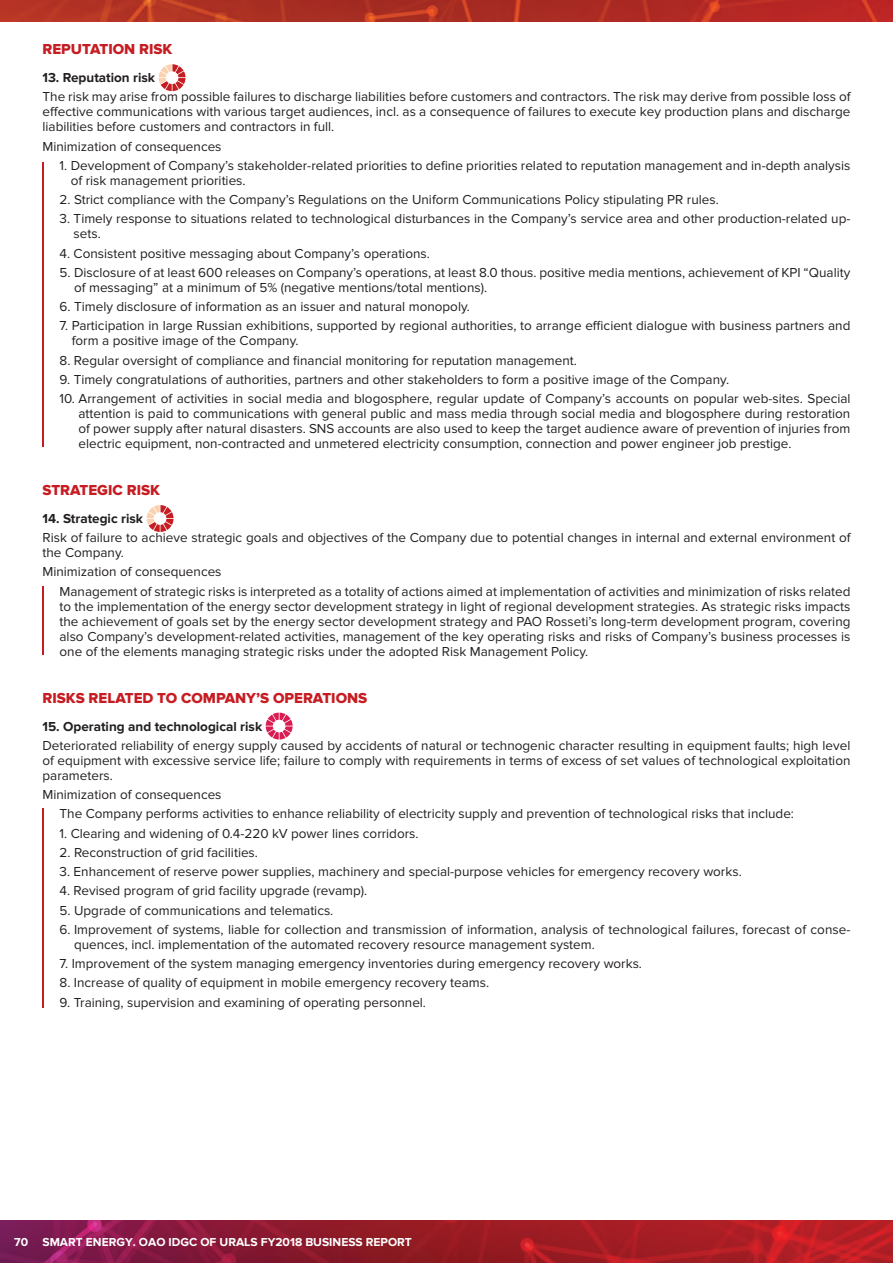
<style>
.page{position:relative;width:893px;height:1263px;background:#fff}
.page>*{position:absolute;margin:0;border:0;box-sizing:border-box;transform-origin:0 0}
.podpodzag{font:15px "Proxima Nova Extrabld";color:#c61c22}
.text{font:13.5px/15px "Proxima Nova";color:#231f20}
.bold{font:700 13.5px "Proxima Nova";color:#231f20}
.t1{font:700 12px "Proxima Nova";color:#fff}
</style>
<div class="page">
<img style="left:0;top:1220px;width:893px;height:43px">
<img style="left:0;top:0;width:893px;height:21px">
<svg style="left:159px;top:64px;width:27px;height:27px"></svg>
<svg style="left:147px;top:505px;width:27px;height:27px"></svg>
<svg style="left:266px;top:713px;width:27px;height:26px"></svg>
<hr style="left:43px;top:162px;width:1px;height:284px;background:#c61c22">
<hr style="left:43px;top:587px;width:1px;height:68px;background:#c61c22">
<hr style="left:43px;top:808px;width:1px;height:200px;background:#c61c22">
<p class="podpodzag" style="left:43px;top:41px;width:131px">REPUTATION RISK</p>
<p class="bold" style="left:43px;top:70px;width:114px">13. Reputation risk</p>
<p class="text" style="left:43px;top:90px;width:809px;text-align:justify">The risk may arise from possible failures to discharge liabilities before customers and contractors. The risk may derive from possible loss of effective communications with various target audiences, incl. as a consequence of failures to execute key production plans and discharge liabilities before customers and contractors in full.</p>
<p class="text" style="left:43px;top:139px;width:181px">Minimization of consequences</p>
<p class="text" style="left:71px;top:158px;width:781px;text-indent:-11px">1. Development of Company’s stakeholder-related priorities to define priorities related to reputation management and in-depth analysis of risk management priorities.</p>
<p class="text" style="left:60px;top:192px;width:661px">2. Strict compliance with the Company’s Regulations on the Uniform Communications Policy stipulating PR rules.</p>
<p class="text" style="left:74px;top:212px;width:778px;text-indent:-14px">3. Timely response to situations related to technological disturbances in the Company’s service area and other production-related up&shy;sets.</p>
<p class="text" style="left:60px;top:246px;width:372px">4. Consistent positive messaging about Company’s operations.</p>
<p class="text" style="left:74px;top:265px;width:778px;text-indent:-15px">5. Disclosure of at least 600 releases on Company’s operations, at least 8.0 thous. positive media mentions, achievement of KPI “Quality of messaging” at a minimum of 5% (negative mentions/total mentions).</p>
<p class="text" style="left:60px;top:299px;width:412px">6. Timely disclosure of information as an issuer and natural monopoly.</p>
<p class="text" style="left:72px;top:319px;width:780px;text-indent:-12px">7. Participation in large Russian exhibitions, supported by regional authorities, to arrange efficient dialogue with business partners and form a positive image of the Company.</p>
<p class="text" style="left:60px;top:353px;width:519px">8. Regular oversight of compliance and financial monitoring for reputation management.</p>
<p class="text" style="left:60px;top:372px;width:671px">9. Timely congratulations of authorities, partners and other stakeholders to form a positive image of the Company.</p>
<p class="text" style="left:79px;top:391px;width:773px;text-align:justify;text-indent:-19px">10. Arrangement of activities in social media and blogosphere, regular update of Company’s accounts on popular web-sites. Special attention is paid to communications with general public and mass media through social media and blogosphere during restoration of power supply after natural disasters. SNS accounts are also used to keep the target audience aware of prevention of injuries from electric equipment, non-contracted and unmetered electricity consumption, connection and power engineer job prestige.</p>
<p class="podpodzag" style="left:43px;top:482px;width:119px">STRATEGIC RISK</p>
<p class="bold" style="left:43px;top:511px;width:102px">14. Strategic risk</p>
<p class="text" style="left:43px;top:530px;width:809px">Risk of failure to achieve strategic goals and objectives of the Company due to potential changes in internal and external environment of the Company.</p>
<p class="text" style="left:43px;top:565px;width:181px">Minimization of consequences</p>
<p class="text" style="left:60px;top:584px;width:792px;text-align:justify">Management of strategic risks is interpreted as a totality of actions aimed at implementation of activities and minimization of risks related to the implementation of the energy sector development strategy in light of regional development strategies. As strategic risks impacts the achievement of goals set by the energy sector development strategy and PAO Rosseti’s long-term development program, covering also Company’s development-related activities, management of the key operating risks and risks of Company’s business processes is one of the elements managing strategic risks under the adopted Risk Management Policy.</p>
<p class="podpodzag" style="left:43px;top:689px;width:326px">RISKS RELATED TO COMPANY’S OPERATIONS</p>
<p class="bold" style="left:43px;top:718px;width:221px">15. Operating and technological risk</p>
<p class="text" style="left:43px;top:738px;width:809px;text-align:justify">Deteriorated reliability of energy supply caused by accidents of natural or technogenic character resulting in equipment faults; high level of equipment with excessive service life; failure to comply with requirements in terms of excess of set values of technological exploitation parameters.</p>
<p class="text" style="left:43px;top:787px;width:181px">Minimization of consequences</p>
<p class="text" style="left:60px;top:806px;width:736px">The Company performs activities to enhance reliability of electricity supply and prevention of technological risks that include:</p>
<p class="text" style="left:60px;top:826px;width:361px">1. Clearing and widening of 0.4-220 kV power lines corridors.</p>
<p class="text" style="left:60px;top:845px;width:200px">2. Reconstruction of grid facilities.</p>
<p class="text" style="left:60px;top:864px;width:684px">3. Enhancement of reserve power supplies, machinery and special-purpose vehicles for emergency recovery works.</p>
<p class="text" style="left:60px;top:883px;width:309px">4. Revised program of grid facility upgrade (revamp).</p>
<p class="text" style="left:60px;top:903px;width:275px">5. Upgrade of communications and telematics.</p>
<p class="text" style="left:74px;top:922px;width:778px;text-indent:-15px">6. Improvement of systems, liable for collection and transmission of information, analysis of technological failures, forecast of conse&shy;quences, incl. implementation of the automated recovery resource management system.</p>
<p class="text" style="left:60px;top:956px;width:584px">7. Improvement of the system managing emergency inventories during emergency recovery works.</p>
<p class="text" style="left:60px;top:975px;width:431px">8. Increase of quality of equipment in mobile emergency recovery teams.</p>
<p class="text" style="left:60px;top:995px;width:368px">9. Training, supervision and examining of operating personnel.</p>
<p class="t1" style="left:14px;top:1235px;width:15px">70</p>
<p class="t1" style="left:43px;top:1235px;width:371px">SMART ENERGY. OAO IDGC OF URALS FY2018 BUSINESS REPORT</p>
</div>
